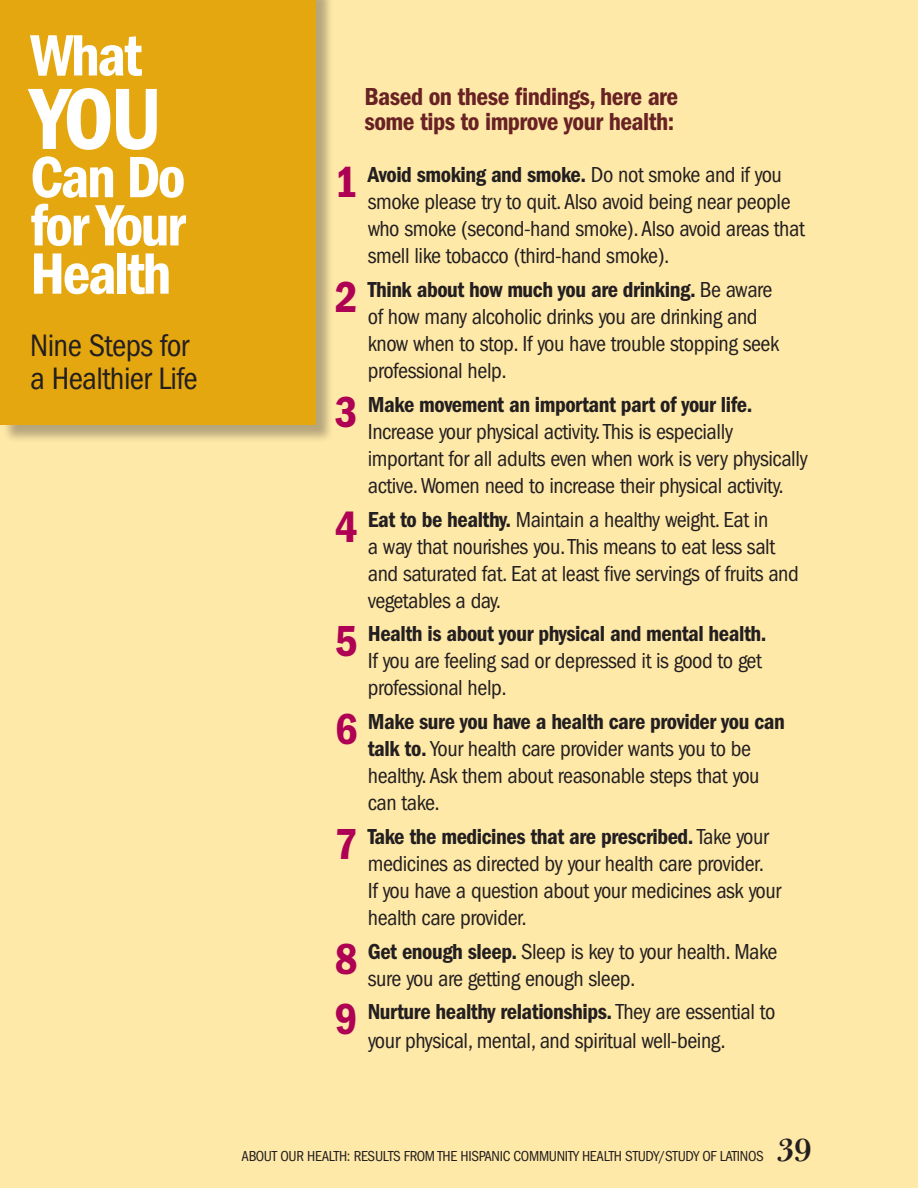
<style>
.page{position:relative;width:918px;height:1188px;background:#ffe9a8}
.page>*{position:absolute;margin:0;border:0;box-sizing:border-box;transform-origin:0 0}
.t1{font:600 condensed 90px "Franklin Gothic";color:#fff}
.t2{font:600 condensed 60.3px/48.3px "Franklin Gothic";letter-spacing:-.04em;color:#fff;text-align:justify}
.t3{font:600 36px "Bulmer";color:#231f20}
.About_Text{font:condensed 32.1px/33px "Franklin Gothic";letter-spacing:-.02em;color:#231f20}
.t4{font:600 condensed 25.5px/25.5px "Franklin Gothic";letter-spacing:-.02em;color:#692224}
.About_Text-2{font:condensed 22.5px/27px "Franklin Gothic";letter-spacing:-.02em;color:#231f20}
.t5{font:condensed 15px "Franklin Gothic";letter-spacing:-.02em;color:#231f20}
.s1{font-weight:600;font-size:45px;color:#af0154}
.s2{font-weight:600}
</style>
<div class="page">
<div style="left:2px;top:0;width:332px;height:443px;background:#231f20;opacity:.33"></div>
<div style="left:0;top:0;width:315px;height:425px;background:#e5a710"></div>
<p class="t2" style="left:30px;top:32px;width:113px">What</p>
<p class="t1" style="left:30px;top:68px;width:134px">YOU</p>
<p class="t2" style="left:30px;top:153px;width:157px">Can Do for Your Health</p>
<p class="About_Text" style="left:30px;top:329px;width:169px">Nine Steps for a Healthier Life</p>
<p class="t4" style="left:364px;top:84px;width:315px">Based on these findings, here are some tips to improve your health:</p>
<p class="About_Text-2" style="left:368px;top:162px;width:439px;text-indent:-33px"><span class="s1">1</span> <span class="s2">Avoid smoking and smoke.</span> Do not smoke and if you smoke please try to quit. Also avoid being near people who smoke (second-hand smoke). Also avoid areas that smell like tobacco (third-hand smoke).</p>
<p class="About_Text-2" style="left:368px;top:276px;width:413px;text-indent:-33px"><span class="s1">2</span> <span class="s2">Think about how much you are drinking.</span> Be aware of how many alcoholic drinks you are drinking and know when to stop. If you have trouble stopping seek professional help.</p>
<p class="About_Text-2" style="left:368px;top:391px;width:442px;text-indent:-33px"><span class="s1">3</span> <span class="s2">Make movement an important part of your life.<br></span>Increase your physical activity. This is especially important for all adults even when work is very physically active. Women need to increase their physical activity.</p>
<p class="About_Text-2" style="left:368px;top:506px;width:433px;text-indent:-33px"><span class="s1">4</span> <span class="s2">Eat to be healthy.</span> Maintain a healthy weight. Eat in<br>a way that nourishes you. This means to eat less salt and saturated fat. Eat at least five servings of fruits and vegetables a day.</p>
<p class="About_Text-2" style="left:368px;top:621px;width:400px;text-indent:-33px"><span class="s1">5</span> <span class="s2">Health is about your physical and mental health.<br></span>If you are feeling sad or depressed it is good to get professional help.</p>
<p class="About_Text-2" style="left:368px;top:708px;width:419px;text-indent:-33px"><span class="s1">6</span> <span class="s2">Make sure you have a health care provider you can talk to.</span> Your health care provider wants you to be healthy. Ask them about reasonable steps that you can take.</p>
<p class="About_Text-2" style="left:368px;top:823px;width:415px;text-indent:-33px"><span class="s1">7</span> <span class="s2">Take the medicines that are prescribed.</span> Take your medicines as directed by your health care provider.<br>If you have a question about your medicines ask your health care provider.</p>
<p class="About_Text-2" style="left:368px;top:938px;width:411px;text-indent:-33px"><span class="s1">8</span> <span class="s2">Get enough sleep.</span> Sleep is key to your health. Make sure you are getting enough sleep.</p>
<p class="About_Text-2" style="left:368px;top:998px;width:409px;line-height:28.5px;text-indent:-33px"><span class="s1">9</span> <span class="s2">Nurture healthy relationships.</span> They are essential to your physical, mental, and spiritual well-being.</p>
<p class="t5" style="left:242px;top:1147px;width:524px">ABOUT OUR HEALTH: RESULTS FROM THE HISPANIC COMMUNITY HEALTH STUDY/STUDY OF LATINOS</p>
<p class="t3" style="left:777px;top:1130px;width:37px">39</p>
</div>
